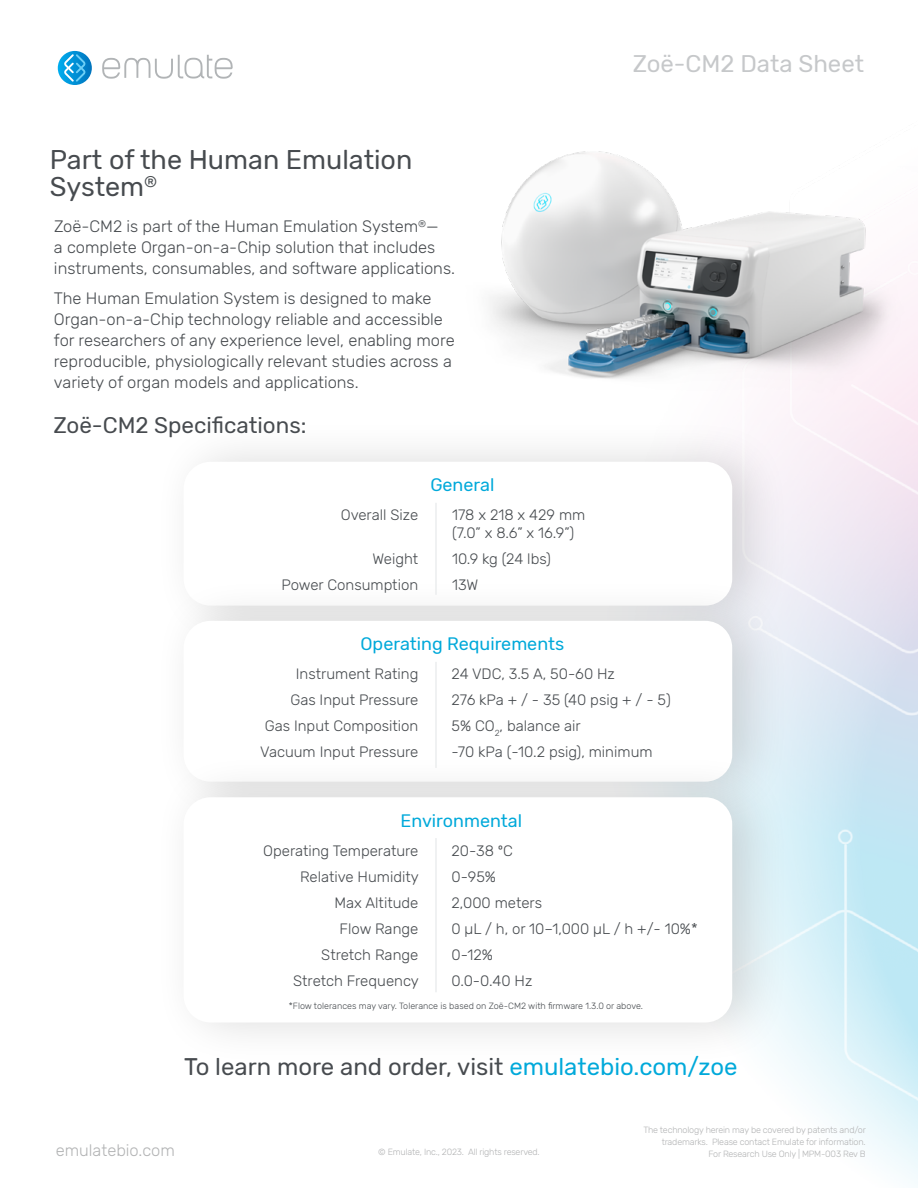
<style>
.page{position:relative;width:918px;height:1188px;background:#fff}
.page>*{position:absolute;margin:0;border:0;box-sizing:border-box;transform-origin:0 0}
.t1{font:27px/27px "Rubik";color:#474b4f}
.t2{font:24px "Rubik";color:#474b4f}
.t3{font:24px "Rubik";color:#c6c8ca}
.t4{font:22.5px "Rubik";color:#474b4f}
.t5{font:18px "Rubik";color:#00a9da}
.t6{font:300 16.5px/21px "Rubik";color:#474b4f}
.t7{font:300 16.5px "Rubik";color:#b3b4b5}
.t8{font:300 15px/18px "Rubik";color:#474b4f}
.t9{font:300 9px/12px "Rubik";letter-spacing:-.02em;color:#b3b4b5;text-align:right}
.t10{font:300 9px "Rubik";color:#474b4f}
.s1{color:#00a9da}
</style>
<div class="page">
<img style="left:785px;top:413px;width:133px;height:770px">
<svg style="left:102px;top:55px;width:131px;height:24px"></svg>
<svg style="left:58px;top:51px;width:34px;height:34px"></svg>
<svg style="left:64px;top:54px;width:21px;height:28px"></svg>
<div style="left:153px;top:417px;width:639px;height:234px;background:#000;opacity:.15"></div>
<div style="left:184px;top:462px;width:548px;height:144px;background:#fff;border-radius:27px"></div>
<div style="left:153px;top:576px;width:639px;height:251px;background:#000;opacity:.15"></div>
<div style="left:184px;top:621px;width:548px;height:161px;background:#fff;border-radius:27px"></div>
<div style="left:153px;top:752px;width:639px;height:316px;background:#000;opacity:.15"></div>
<div style="left:184px;top:797px;width:548px;height:226px;background:#fff;border-radius:27px"></div>
<img style="left:490px;top:151px;width:428px;height:262px">
<hr style="left:435px;top:503px;width:2px;height:92px;background:#ebedee">
<hr style="left:435px;top:662px;width:2px;height:106px;background:#ebedee">
<hr style="left:435px;top:838px;width:2px;height:154px;background:#ebedee">
<h1 class="t1" style="left:50px;top:147px;width:364px">Part of the Human Emulation<br>System<sup>®</sup></h1>
<p class="t6" style="left:54px;top:217px;width:403px">Zoë-CM2 is part of the Human Emulation System<sup>®</sup>—<br>a complete Organ-on-a-Chip solution that includes instruments, consumables, and software applications.</p>
<p class="t6" style="left:54px;top:288px;width:402px">The Human Emulation System is designed to make Organ-on-a-Chip technology reliable and accessible for researchers of any experience level, enabling more reproducible, physiologically relevant studies across a variety of organ models and applications.</p>
<h3 class="t4" style="left:53px;top:412px;width:255px">Zoë-CM2 Specifications:</h3>
<p class="t5" style="left:430px;top:475px;width:66px">General</p>
<p class="t8" style="left:341px;top:506px;width:79px">Overall Size</p>
<p class="t8" style="left:452px;top:506px;width:135px">178 x 218 x 429 mm (7.0” x 8.6” x 16.9”)</p>
<p class="t8" style="left:372px;top:550px;width:47px">Weight</p>
<p class="t8" style="left:452px;top:550px;width:100px">10.9 kg (24 lbs)</p>
<p class="t8" style="left:281px;top:576px;width:138px">Power Consumption</p>
<p class="t8" style="left:452px;top:576px;width:28px">13W</p>
<p class="t5" style="left:360px;top:634px;width:205px">Operating Requirements</p>
<h2 class="t3" style="left:633px;top:50px;width:233px">Zoë-CM2 Data Sheet</h2>
<p class="t8" style="left:296px;top:665px;width:124px">Instrument Rating</p>
<p class="t8" style="left:452px;top:665px;width:165px">24 VDC, 3.5 A, 50-60 Hz</p>
<p class="t8" style="left:290px;top:692px;width:130px">Gas Input Pressure</p>
<p class="t8" style="left:452px;top:692px;width:221px">276 kPa + / - 35 (40 psig + / - 5)</p>
<p class="t8" style="left:265px;top:718px;width:155px">Gas Input Composition</p>
<p class="t8" style="left:452px;top:718px;width:131px">5% CO<sub>2</sub>, balance air</p>
<p class="t8" style="left:260px;top:744px;width:160px">Vacuum Input Pressure</p>
<p class="t8" style="left:452px;top:744px;width:203px">-70 kPa (-10.2 psig), minimum</p>
<p class="t5" style="left:401px;top:810px;width:123px">Environmental</p>
<p class="t8" style="left:263px;top:842px;width:157px">Operating Temperature</p>
<p class="t8" style="left:452px;top:842px;width:63px">20-38 ºC</p>
<p class="t8" style="left:300px;top:868px;width:120px">Relative Humidity</p>
<p class="t8" style="left:452px;top:868px;width:46px">0-95%</p>
<p class="t8" style="left:335px;top:894px;width:85px">Max Altitude</p>
<p class="t8" style="left:452px;top:894px;width:92px">2,000 meters</p>
<p class="t8" style="left:340px;top:920px;width:80px">Flow Range</p>
<p class="t8" style="left:452px;top:920px;width:248px">0 µL / h, or 10–1,000 µL / h +/- 10%*</p>
<p class="t8" style="left:321px;top:946px;width:99px">Stretch Range</p>
<p class="t8" style="left:452px;top:946px;width:43px">0-12%</p>
<p class="t8" style="left:293px;top:972px;width:127px">Stretch Frequency</p>
<p class="t8" style="left:452px;top:972px;width:82px">0.0-0.40 Hz</p>
<p class="t10" style="left:289px;top:1001px;width:356px">*Flow tolerances may vary. Tolerance is based on Zoë-CM2 with firmware 1.3.0 or above.</p>
<h2 class="t2" style="left:184px;top:1053px;width:555px">To learn more and order, visit <span class="s1">emulatebio.com/zoe</span></h2>
<p class="t7" style="left:56px;top:1141px;width:121px">emulatebio.com</p>
<p class="t9" style="left:378px;top:1146px;width:163px">© Emulate, Inc., 2023. All rights reserved.</p>
<p class="t9" style="left:643px;top:1124px;width:224px">The technology herein may be covered by patents and/or trademarks. Please contact Emulate for information.<br>For Research Use Only | MPM-003 Rev B</p>
</div>
